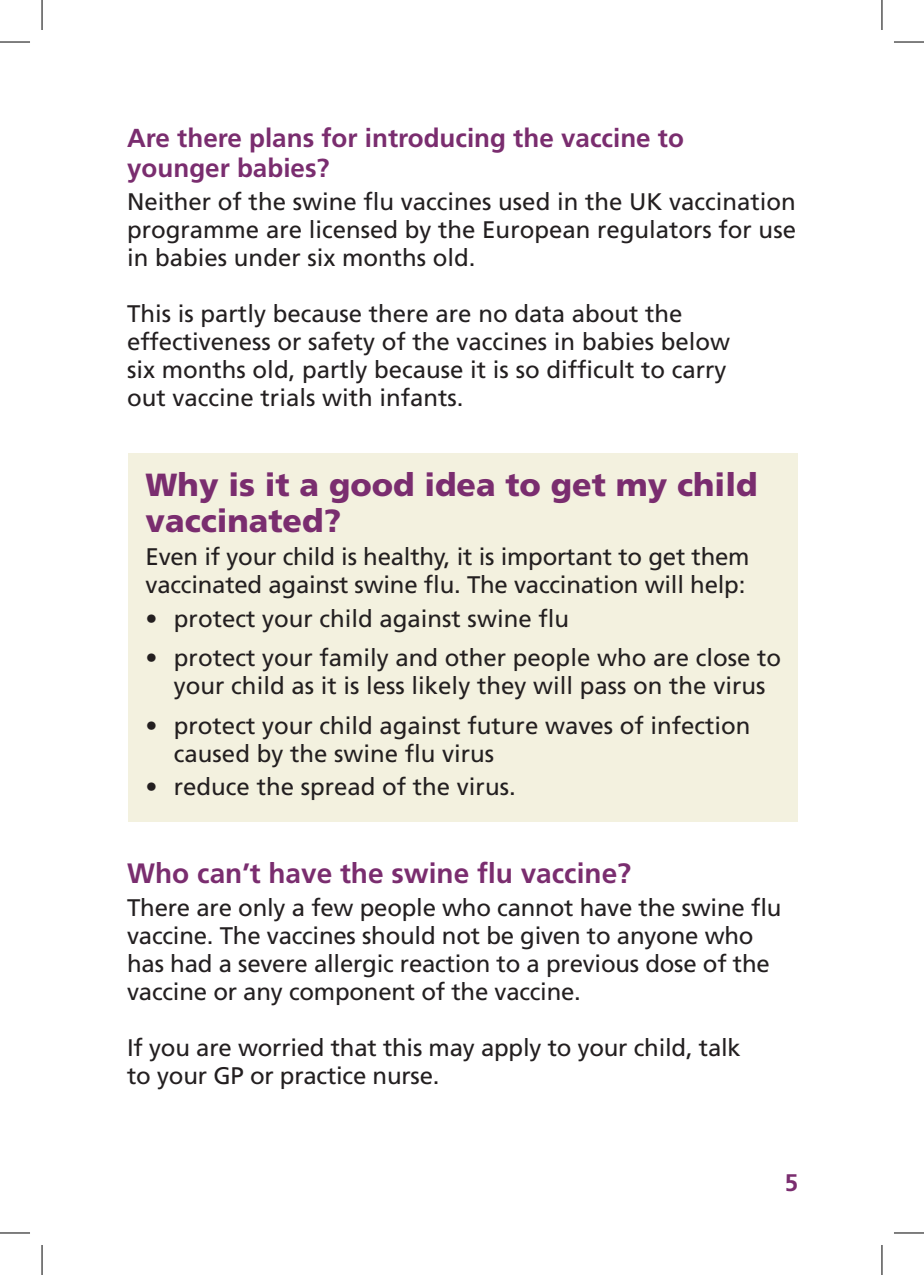
<style>
.page{position:relative;width:924px;height:1275px;background:#fff}
.page>*{position:absolute;margin:0;border:0;box-sizing:border-box;transform-origin:0 0}
.t1{font:900 32px/36px "Frutiger";color:#7a2d6f}
.t2{font:700 28px "Frutiger";color:#7a2d6f}
.t3{font:700 26px/30px "Frutiger";color:#7a2d6f}
.t4{font:24px/28px "Frutiger";color:#231f20}
.t5{font:700 24px "Frutiger";color:#7a2d6f}
</style>
<div class="page">
<div style="left:128px;top:453px;width:669px;height:369px;background:#f3f1df"></div>
<hr style="left:0;top:42px;width:30px;height:1px;background:#000">
<hr style="left:893px;top:42px;width:30px;height:1px;background:#000">
<hr style="left:0;top:1232px;width:30px;height:1px;background:#000">
<hr style="left:893px;top:1232px;width:30px;height:1px;background:#000">
<hr style="left:42px;top:0;width:1px;height:30px;background:#000">
<hr style="left:42px;top:1245px;width:1px;height:30px;background:#000">
<hr style="left:881px;top:0;width:1px;height:30px;background:#000">
<hr style="left:881px;top:1245px;width:1px;height:30px;background:#000">
<p class="t3" style="left:127px;top:123px;width:558px">Are there plans for introducing the vaccine to younger babies?</p>
<p class="t4" style="left:127px;top:188px;width:670px;text-align:justify">Neither of the swine flu vaccines used in the UK vaccination programme are licensed by the European regulators for use in babies under six months old.</p>
<p class="t4" style="left:127px;top:300px;width:604px">This is partly because there are no data about the effectiveness or safety of the vaccines in babies below six months old, partly because it is so difficult to carry out vaccine trials with infants.</p>
<h1 class="t1" style="left:145px;top:466px;width:613px">Why is it a good idea to get my child vaccinated?</h1>
<p class="t4" style="left:145px;top:543px;width:605px">Even if your child is healthy, it is important to get them vaccinated against swine flu. The vaccination will help:</p>
<p class="t4" style="left:145px;top:605px;width:425px">• protect your child against swine flu</p>
<p class="t4" style="left:145px;top:644px;width:636px;text-align:center">• protect your family and other people who are close to your child as it is less likely they will pass on the virus</p>
<p class="t4" style="left:174px;top:711px;width:578px;text-indent:-28px">• protect your child against future waves of infection caused by the swine flu virus</p>
<p class="t4" style="left:145px;top:773px;width:371px">• reduce the spread of the virus.</p>
<p class="t2" style="left:127px;top:856px;width:505px">Who can’t have the swine flu vaccine?</p>
<p class="t4" style="left:127px;top:894px;width:655px">There are only a few people who cannot have the swine flu vaccine. The vaccines should not be given to anyone who has had a severe allergic reaction to a previous dose of the vaccine or any component of the vaccine.</p>
<p class="t4" style="left:127px;top:1034px;width:615px">If you are worried that this may apply to your child, talk to your GP or practice nurse.</p>
<p class="t5" style="left:784px;top:1168px;width:15px">5</p>
</div>
